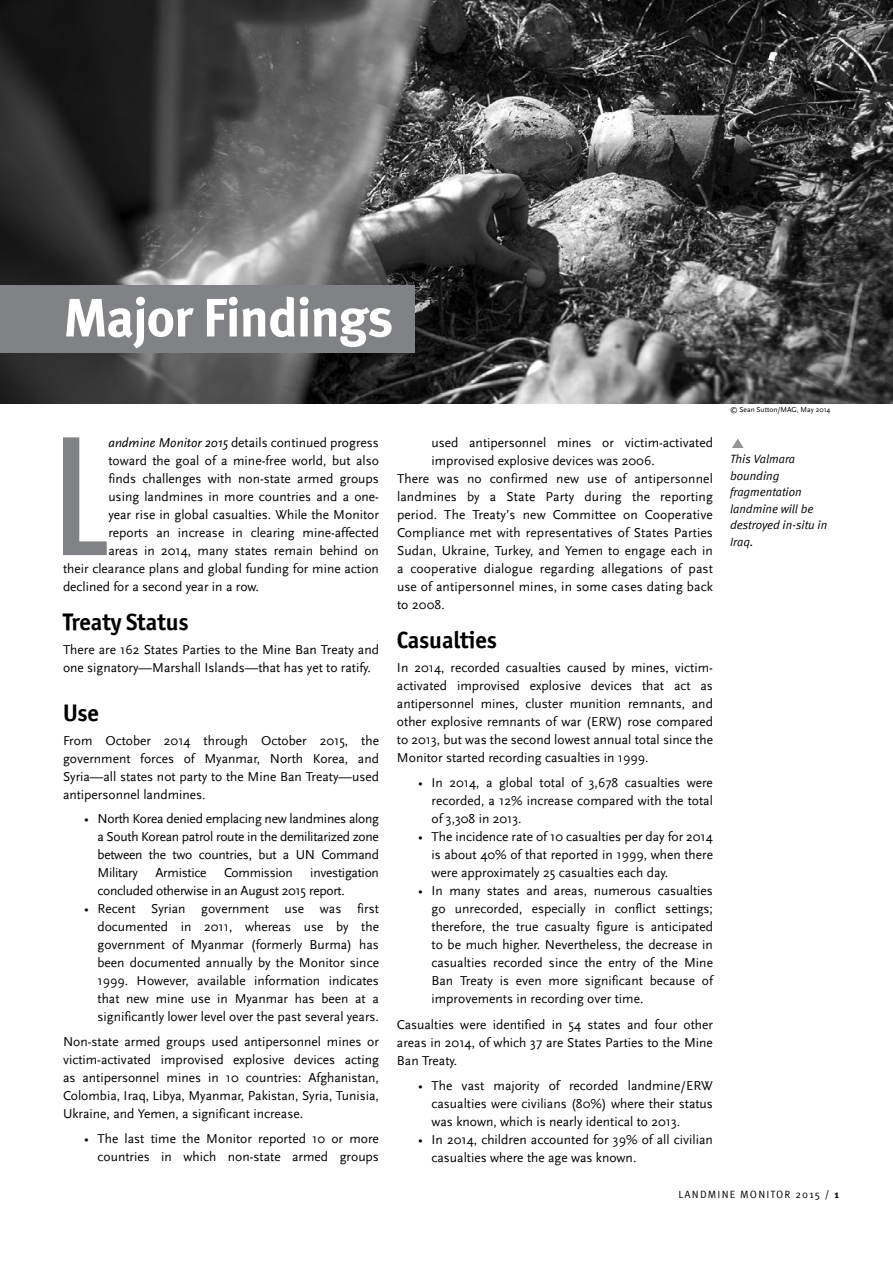
<style>
.page{position:relative;width:893px;height:1263px;background:#fff}
.page>*{position:absolute;margin:0;border:0;box-sizing:border-box;transform-origin:0 0}
.t1{font:ultra-condensed 163.05px "Univers";color:#808285}
.t2{font:700 54px "Meta";letter-spacing:-.02em;color:#fff}
.t3{font:24px "Officina Sans ITCTT Bold";letter-spacing:-.01em;color:#000}
.t4{font:13.5px/18px "Scala Sans";color:#000;text-align:justify}
.t5{font:13.5px/18px "Scala Sans";letter-spacing:-.02em;color:#000}
.t6{font:italic 12px/16.5px "Meta Normal";color:#000}
.t7{font:10.5px "Meta Normal Caps";letter-spacing:.11em;color:#000}
.t8{font:7.5px "Scala Sans";color:#000}
.s1{font-style:italic}
.s2{font-family:"Meta";font-weight:700}
</style>
<div class="page">
<img style="left:0;top:0;width:893px;height:404px">
<div style="left:0;top:285px;width:415px;height:68px;background:#808285"></div>
<svg style="left:732px;top:438px;width:12px;height:10px"></svg>
<h2 class="t2" style="left:63px;top:286px;width:331px">Major Findings</h2>
<p class="t8" style="left:730px;top:405px;width:102px">© Sean Sutton/MAG, May 2014</p>
<h1 class="t1" style="left:57px;top:404px;width:53px">L</h1>
<p class="t4" style="left:108px;top:434px;width:272px"><span class="s1">andmine Monitor 2015</span> details continued progress</p>
<p class="t4" style="left:108px;top:452px;width:272px">toward the goal of a mine-free world, but also</p>
<p class="t4" style="left:108px;top:470px;width:272px">finds challenges with non-state armed groups</p>
<p class="t4" style="left:108px;top:488px;width:272px">using landmines in more countries and a one-</p>
<p class="t4" style="left:108px;top:506px;width:272px">year rise in global casualties. While the Monitor</p>
<p class="t4" style="left:108px;top:524px;width:272px">reports an increase in clearing mine-affected</p>
<p class="t4" style="left:108px;top:542px;width:272px">areas in 2014, many states remain behind on</p>
<p class="t4" style="left:63px;top:560px;width:317px">their clearance plans and global funding for mine action</p>
<p class="t4" style="left:63px;top:578px;width:197px">declined for a second year in a row.</p>
<h3 class="t3" style="left:63px;top:607px;width:127px">Treaty Status</h3>
<p class="t4" style="left:63px;top:641px;width:317px">There are 162 States Parties to the Mine Ban Treaty and one signatory—Marshall Islands—that has yet to ratify.</p>
<h3 class="t3" style="left:63px;top:697px;width:38px">Use</h3>
<p class="t4" style="left:63px;top:731px;width:317px">From October 2014 through October 2015, the government forces of Myanmar, North Korea, and Syria—all states not party to the Mine Ban Treaty—used antipersonnel landmines.</p>
<p class="t4" style="left:98px;top:810px;width:283px;text-indent:-14px">• North Korea denied emplacing new landmines along a South Korean patrol route in the demilitarized zone between the two countries, but a UN Command Military</p>
<p class="t5" style="left:155px;top:864px;width:53px">Armistice</p>
<p class="t5" style="left:224px;top:864px;width:70px">Commission</p>
<p class="t5" style="left:98px;top:864px;width:283px;text-indent:213px">investigation concluded otherwise in an August 2015 report.</p>
<p class="t4" style="left:98px;top:900px;width:283px;text-indent:-14px">• Recent Syrian government use was first documented in 2011, whereas use by the government of Myanmar (formerly Burma) has been documented annually by the Monitor since 1999. However, available information indicates that new mine use in Myanmar has been at a significantly lower level over the past several years.</p>
<p class="t4" style="left:63px;top:1033px;width:317px">Non-state armed groups used antipersonnel mines or victim-activated improvised explosive devices acting as antipersonnel mines in 10 countries: Afghanistan, Colombia, Iraq, Libya, Myanmar, Pakistan, Syria, Tunisia, Ukraine, and Yemen, a significant increase.</p>
<p class="t4" style="left:84px;top:1130px;width:296px;text-align:right">• The last time the Monitor reported 10 or more countries in which non-state armed groups</p>
<p class="t4" style="left:431px;top:434px;width:283px">used antipersonnel mines or victim-activated</p>
<p class="t4" style="left:431px;top:452px;width:225px">improvised explosive devices was 2006.</p>
<p class="t4" style="left:397px;top:470px;width:317px">There was no confirmed new use of antipersonnel</p>
<p class="t4" style="left:397px;top:488px;width:317px">landmines by a State Party during the reporting</p>
<p class="t4" style="left:397px;top:506px;width:317px">period. The Treaty’s new Committee on Cooperative</p>
<p class="t4" style="left:397px;top:524px;width:317px">Compliance met with representatives of States Parties</p>
<p class="t4" style="left:397px;top:542px;width:317px">Sudan, Ukraine, Turkey, and Yemen to engage each in</p>
<p class="t4" style="left:397px;top:560px;width:317px">a cooperative dialogue regarding allegations of past</p>
<p class="t4" style="left:397px;top:578px;width:317px">use of antipersonnel mines, in some cases dating back</p>
<p class="t4" style="left:397px;top:596px;width:49px">to 2008.</p>
<h3 class="t3" style="left:397px;top:625px;width:102px">Casualties</h3>
<p class="t4" style="left:397px;top:659px;width:317px">In 2014, recorded casualties caused by mines, victim&shy;activated improvised explosive devices that act as antipersonnel mines, cluster munition remnants, and other explosive remnants of war (ERW) rose compared to 2013, but was the second lowest annual total since the Monitor started recording casualties in 1999.</p>
<p class="t4" style="left:431px;top:774px;width:283px;text-indent:-14px">• In 2014, a global total of 3,678 casualties were recorded, a 12% increase compared with the total of 3,308 in 2013.</p>
<p class="t4" style="left:431px;top:828px;width:283px;text-indent:-14px">• The incidence rate of 10 casualties per day for 2014 is about 40% of that reported in 1999, when there were approximately 25 casualties each day.</p>
<p class="t4" style="left:431px;top:882px;width:283px;text-indent:-14px">• In many states and areas, numerous casualties go unrecorded, especially in conflict settings; therefore, the true casualty figure is anticipated to be much higher. Nevertheless, the decrease in casualties recorded since the entry of the Mine Ban Treaty is even more significant because of improvements in recording over time.</p>
<p class="t4" style="left:397px;top:1016px;width:317px">Casualties were identified in 54 states and four other areas in 2014, of which 37 are States Parties to the Mine Ban Treaty.</p>
<p class="t4" style="left:431px;top:1077px;width:283px;text-indent:-14px">• The vast majority of recorded landmine/ERW casualties were civilians (80%) where their status was known, which is nearly identical to 2013.</p>
<p class="t4" style="left:431px;top:1131px;width:283px;text-indent:-14px">• In 2014, children accounted for 39% of all civilian casualties where the age was known.</p>
<p class="t7" style="left:679px;top:1188px;width:162px">LANDMINE MONITOR 2015 / <span class="s2">1</span></p>
<p class="t6" style="left:730px;top:451px;width:99px">This Valmara bounding fragmentation landmine will be destroyed in-situ in<br>Iraq.</p>
</div>
